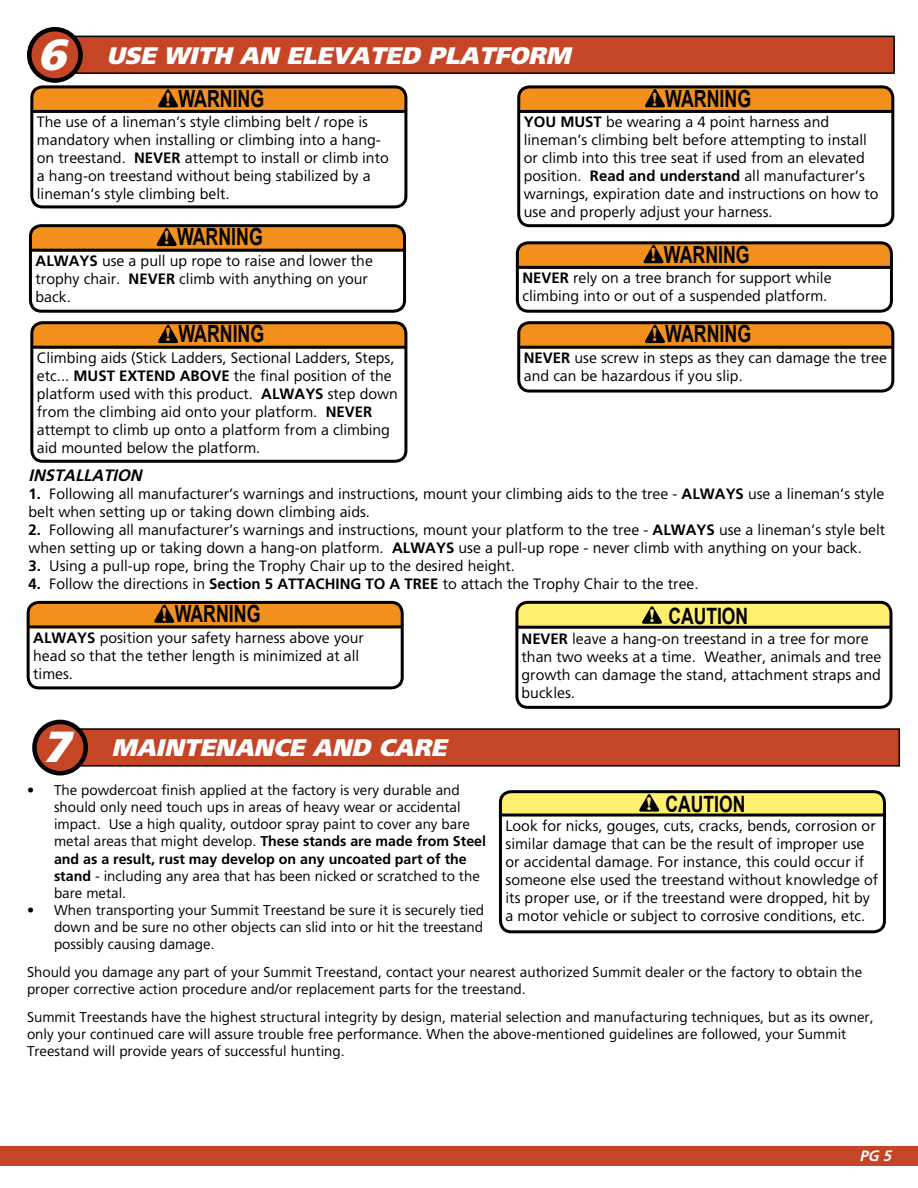
<style>
.page{position:relative;width:918px;height:1188px;background:#fff}
.page>*{position:absolute;margin:0;border:0;box-sizing:border-box;transform-origin:0 0}
.t1{font:italic 900 43.5px "Weissach";color:#fff}
.t2{font:italic 900 24px "Weissach";color:#fff}
.t3{font:700 23.55px "Arial";color:#000;scale:.75 1}
.t4{font:700 22.5px "Arial";color:#000;scale:.78 1}
.t5{font:italic 700 16.5px "Weissach";color:#000}
.t6{font:15px/18px "Weissach";color:#000}
.t7{font:italic 700 15px "Weissach";color:#fff}
.t8{font:14.25px/17.1px "Weissach";color:#000}
.s1{font-family:"Garamand SW";font-size:21.15px;color:#f3901d}
.s2{font-weight:700}
.s3{font-family:"Garamand SW";font-size:20.25px;color:#ffef6f}
</style>
<div class="page">
<div style="left:31px;top:86px;width:375px;height:27px;background:#f3901d;border-radius:8px"></div>
<svg style="left:158px;top:89px;width:20px;height:18px"></svg>
<hr style="left:31px;top:110px;width:375px;height:3px;background:#000">
<div style="left:30px;top:85px;width:377px;height:123px;border:3px solid #000;border-radius:11px"></div>
<div style="left:518px;top:86px;width:375px;height:27px;background:#f3901d;border-radius:8px"></div>
<svg style="left:645px;top:89px;width:20px;height:18px"></svg>
<hr style="left:518px;top:110px;width:375px;height:3px;background:#000">
<div style="left:517px;top:85px;width:377px;height:142px;border:3px solid #000;border-radius:11px"></div>
<div style="left:517px;top:242px;width:375px;height:27px;background:#f3901d;border-radius:8px"></div>
<svg style="left:643px;top:245px;width:21px;height:18px"></svg>
<hr style="left:517px;top:266px;width:374px;height:3px;background:#000">
<div style="left:516px;top:241px;width:377px;height:72px;border:3px solid #000;border-radius:11px"></div>
<div style="left:30px;top:225px;width:375px;height:27px;background:#f3901d;border-radius:8px"></div>
<svg style="left:156px;top:228px;width:21px;height:18px"></svg>
<hr style="left:30px;top:249px;width:374px;height:3px;background:#000">
<div style="left:29px;top:224px;width:377px;height:89px;border:3px solid #000;border-radius:11px"></div>
<div style="left:31px;top:322px;width:375px;height:27px;background:#f3901d;border-radius:8px"></div>
<svg style="left:158px;top:325px;width:20px;height:18px"></svg>
<hr style="left:31px;top:346px;width:375px;height:3px;background:#000">
<div style="left:30px;top:321px;width:377px;height:142px;border:3px solid #000;border-radius:11px"></div>
<div style="left:518px;top:322px;width:375px;height:27px;background:#f3901d;border-radius:8px"></div>
<svg style="left:645px;top:325px;width:20px;height:18px"></svg>
<hr style="left:518px;top:346px;width:375px;height:3px;background:#000">
<div style="left:517px;top:321px;width:377px;height:72px;border:3px solid #000;border-radius:11px"></div>
<div style="left:28px;top:602px;width:375px;height:26px;background:#f3901d;border-radius:8px"></div>
<svg style="left:154px;top:605px;width:21px;height:18px"></svg>
<hr style="left:28px;top:625px;width:374px;height:3px;background:#000">
<div style="left:27px;top:601px;width:377px;height:88px;border:3px solid #000;border-radius:11px"></div>
<div style="left:73px;top:36px;width:821px;height:37px;background:#c54626"></div>
<div style="left:72px;top:36px;width:823px;height:38px;border:2px solid #000"></div>
<div style="left:29px;top:29px;width:52px;height:52px;background:#c54626;border-radius:50%"></div>
<div style="left:27px;top:27px;width:56px;height:56px;border:4px solid #000;border-radius:50%"></div>
<div style="left:0;top:1146px;width:918px;height:19px;background:#c54626"></div>
<div style="left:517px;top:604px;width:375px;height:24px;background:#ffef6f;border-radius:8px"></div>
<svg style="left:642px;top:606px;width:20px;height:18px"></svg>
<hr style="left:516px;top:626px;width:375px;height:3px;background:#000">
<div style="left:515px;top:601px;width:377px;height:108px;border:3px solid #000;border-radius:11px"></div>
<div style="left:78px;top:729px;width:821px;height:37px;background:#c54626"></div>
<div style="left:78px;top:728px;width:822px;height:39px;border:2px solid #000"></div>
<div style="left:34px;top:722px;width:52px;height:51px;background:#c54626;border-radius:50%"></div>
<div style="left:32px;top:720px;width:56px;height:55px;border:4px solid #000;border-radius:50%"></div>
<div style="left:499px;top:792px;width:386px;height:24px;background:#ffef6f;border-radius:8px"></div>
<svg style="left:639px;top:794px;width:21px;height:18px"></svg>
<hr style="left:499px;top:814px;width:387px;height:3px;background:#000">
<div style="left:499px;top:790px;width:387px;height:143px;border:3px solid #000;border-radius:11px"></div>
<h1 class="t1" style="left:38px;top:28px;width:30px">6</h1>
<h2 class="t2" style="left:106px;top:41px;width:465px">USE WITH AN ELEVATED PLATFORM</h2>
<h3 class="t3" style="left:165px;top:83px;width:134px"><span class="s1">!</span> WARNING</h3>
<p class="t6" style="left:37px;top:113px;width:353px">The use of a lineman’s style climbing belt / rope is mandatory when installing or climbing into a hang&shy;on treestand. <span class="s2">NEVER</span> attempt to install or climb into a hang-on treestand without being stabilized by a lineman’s style climbing belt.</p>
<h3 class="t3" style="left:163px;top:221px;width:134px"><span class="s1">!</span> WARNING</h3>
<p class="t6" style="left:36px;top:252px;width:339px"><span class="s2">ALWAYS</span> use a pull up rope to raise and lower the trophy chair. <span class="s2">NEVER</span> climb with anything on your back.</p>
<h3 class="t3" style="left:165px;top:318px;width:134px"><span class="s1">!</span> WARNING</h3>
<p class="t6" style="left:37px;top:349px;width:363px">Climbing aids (Stick Ladders, Sectional Ladders, Steps, etc... <span class="s2">MUST EXTEND ABOVE</span> the final position of the platform used with this product. <span class="s2">ALWAYS</span> step down from the climbing aid onto your platform. <span class="s2">NEVER </span>attempt to climb up onto a platform from a climbing aid mounted below the platform.</p>
<h3 class="t3" style="left:652px;top:83px;width:134px"><span class="s1">!</span> WARNING</h3>
<p class="t6" style="left:524px;top:113px;width:356px"><span class="s2">YOU MUST</span> be wearing a 4 point harness and lineman’s climbing belt before attempting to install or climb into this tree seat if used from an elevated position. <span class="s2">Read and understand</span> all manufacturer’s warnings, expiration date and instructions on how to use and properly adjust your harness.</p>
<h3 class="t3" style="left:650px;top:239px;width:134px"><span class="s1">!</span> WARNING</h3>
<p class="t6" style="left:522px;top:269px;width:311px"><span class="s2">NEVER</span> rely on a tree branch for support while climbing into or out of a suspended platform.</p>
<h3 class="t3" style="left:652px;top:318px;width:134px"><span class="s1">!</span> WARNING</h3>
<p class="t6" style="left:524px;top:349px;width:365px"><span class="s2">NEVER</span> use screw in steps as they can damage the tree and can be hazardous if you slip.</p>
<p class="t5" style="left:28px;top:466px;width:115px">INSTALLATION</p>
<p class="t6" style="left:28px;top:485px;width:857px"><span class="s2">1.</span> Following all manufacturer’s warnings and instructions, mount your climbing aids to the tree - <span class="s2">ALWAYS</span> use a lineman’s style belt when setting up or taking down climbing aids.</p>
<p class="t6" style="left:28px;top:521px;width:858px"><span class="s2">2.</span> Following all manufacturer’s warnings and instructions, mount your platform to the tree - <span class="s2">ALWAYS</span> use a lineman’s style belt when setting up or taking down a hang-on platform. <span class="s2">ALWAYS</span> use a pull-up rope - never climb with anything on your back.</p>
<p class="t6" style="left:28px;top:557px;width:488px"><span class="s2">3.</span> Using a pull-up rope, bring the Trophy Chair up to the desired height.</p>
<p class="t6" style="left:28px;top:575px;width:672px"><span class="s2">4.</span> Follow the directions in <span class="s2">Section 5 ATTACHING TO A TREE</span> to attach the Trophy Chair to the tree.</p>
<h3 class="t3" style="left:161px;top:598px;width:134px"><span class="s1">!</span> WARNING</h3>
<p class="t6" style="left:33px;top:628px;width:332px"><span class="s2">ALWAYS</span> position your safety harness above your head so that the tether length is minimized at all times.</p>
<h3 class="t4" style="left:649px;top:601px;width:129px"><span class="s3">!</span> CAUTION</h3>
<p class="t6" style="left:522px;top:629px;width:361px"><span class="s2">NEVER</span> leave a hang-on treestand in a tree for more than two weeks at a time. Weather, animals and tree growth can damage the stand, attachment straps and buckles.</p>
<h1 class="t1" style="left:43px;top:720px;width:28px">7</h1>
<h2 class="t2" style="left:112px;top:733px;width:336px">MAINTENANCE AND CARE</h2>
<p class="t8" style="left:54px;top:782px;width:434px;text-indent:-27px">• The powdercoat finish applied at the factory is very durable and should only need touch ups in areas of heavy wear or accidental impact. Use a high quality, outdoor spray paint to cover any bare metal areas that might develop. <span class="s2">These stands are made from Steel and as a result, rust may develop on any uncoated part of the stand</span> - including any area that has been nicked or scratched to the bare metal.</p>
<p class="t8" style="left:54px;top:901px;width:432px;text-align:justify;text-indent:-27px">• When transporting your Summit Treestand be sure it is securely tied down and be sure no other objects can slid into or hit the treestand possibly causing damage.</p>
<p class="t8" style="left:27px;top:963px;width:837px">Should you damage any part of your Summit Treestand, contact your nearest authorized Summit dealer or the factory to obtain the proper corrective action procedure and/or replacement parts for the treestand.</p>
<p class="t8" style="left:27px;top:1008px;width:848px">Summit Treestands have the highest structural integrity by design, material selection and manufacturing techniques, but as its owner, only your continued care will assure trouble free performance. When the above-mentioned guidelines are followed, your Summit<br>Treestand will provide years of successful hunting.</p>
<h3 class="t4" style="left:646px;top:789px;width:129px"><span class="s3">!</span> CAUTION</h3>
<p class="t6" style="left:506px;top:817px;width:374px">Look for nicks, gouges, cuts, cracks, bends, corrosion or similar damage that can be the result of improper use or accidental damage. For instance, this could occur if someone else used the treestand without knowledge of its proper use, or if the treestand were dropped, hit by a motor vehicle or subject to corrosive conditions, etc.</p>
<p class="t7" style="left:859px;top:1147px;width:33px">PG 5</p>
</div>
